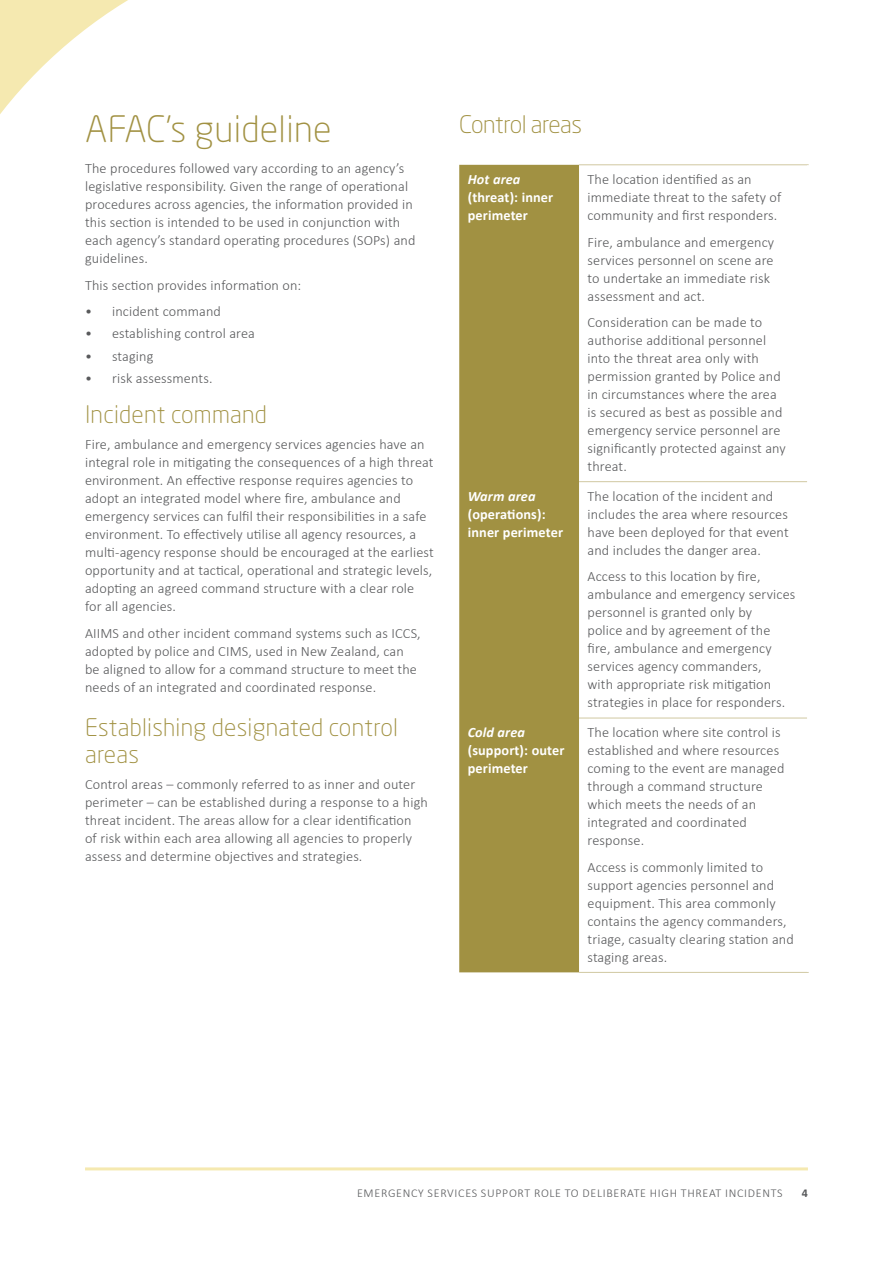
<style>
.page{position:relative;width:893px;height:1263px;background:#fff}
.page>*{position:absolute;margin:0;border:0;box-sizing:border-box;transform-origin:0 0}
.t1{font:300 36px "Neo Sans W1 G";letter-spacing:.01em;color:#a19142}
.t2{font:300 24px/27px "Neo Sans W1 G";letter-spacing:.01em;color:#a19142}
.t3{font:300 24px "Neo Sans W1 G";letter-spacing:-.02em;color:#a19142}
.body{font:300 14.25px/18px "Calibri";letter-spacing:.01em;color:#58595b}
.body-2{font:700 14.25px/18px "Calibri";letter-spacing:.01em;color:#fff}
.t4{font:300 12px "Calibri";letter-spacing:.06em;color:#58595b}
.t5{font:700 12px "Calibri";color:#58595b}
.s1{font-style:italic}
</style>
<div class="page">
<hr style="left:85px;top:1167px;width:723px;height:3px;background:#f5e9b0">
<svg style="left:0;top:0;width:128px;height:114px"></svg>
<svg style="left:459px;top:165px;width:120px;height:807px;background:#a5964b"></svg>
<hr style="left:579px;top:164px;width:230px;height:1px;background:#d0c8a1">
<hr style="left:579px;top:481px;width:228px;height:1px;background:#d0c8a1">
<hr style="left:579px;top:718px;width:228px;height:1px;background:#d0c8a1">
<hr style="left:579px;top:972px;width:230px;height:1px;background:#d0c8a1">
<p class="t1" style="left:85px;top:107px;width:248px">AFAC’s guideline</p>
<p class="body" style="left:85px;top:159px;width:332px">The procedures followed vary according to an agency’s legislative responsibility. Given the range of operational procedures across agencies, the information provided in this section is intended to be used in conjunction with each agency’s standard operating procedures (SOPs) and guidelines.</p>
<p class="body" style="left:85px;top:276px;width:218px">This section provides information on:</p>
<p class="body" style="left:85px;top:302px;width:137px">• incident command</p>
<p class="body" style="left:85px;top:324px;width:171px">• establishing control area</p>
<p class="body" style="left:85px;top:347px;width:70px">• staging</p>
<p class="body" style="left:85px;top:369px;width:129px">• risk assessments.</p>
<p class="t2" style="left:85px;top:400px;width:183px">Incident command</p>
<p class="body" style="left:85px;top:435px;width:350px">Fire, ambulance and emergency services agencies have an integral role in mitigating the consequences of a high threat environment. An effective response requires agencies to adopt an integrated model where fire, ambulance and emergency services can fulfil their responsibilities in a safe environment. To effectively utilise all agency resources, a multi-agency response should be encouraged at the earliest opportunity and at tactical, operational and strategic levels, adopting an agreed command structure with a clear role for all agencies.</p>
<p class="body" style="left:85px;top:624px;width:337px">AIIMS and other incident command systems such as ICCS, adopted by police and CIMS, used in New Zealand, can be aligned to allow for a command structure to meet the needs of an integrated and coordinated response.</p>
<p class="t2" style="left:85px;top:713px;width:315px">Establishing designated control areas</p>
<p class="body" style="left:85px;top:775px;width:344px">Control areas – commonly referred to as inner and outer perimeter – can be established during a response to a high threat incident. The areas allow for a clear identification<br>of risk within each area allowing all agencies to properly assess and determine objectives and strategies.</p>
<p class="t3" style="left:459px;top:110px;width:124px">Control areas</p>
<p class="body-2" style="left:468px;top:170px;width:87px"><span class="s1">Hot area </span>(threat): inner perimeter</p>
<p class="body" style="left:587px;top:170px;width:195px">The location identified as an immediate threat to the safety of community and first responders.</p>
<p class="body" style="left:587px;top:233px;width:188px">Fire, ambulance and emergency services personnel on scene are to undertake an immediate risk assessment and act.</p>
<p class="body" style="left:587px;top:313px;width:200px">Consideration can be made to authorise additional personnel into the threat area only with permission granted by Police and in circumstances where the area is secured as best as possible and emergency service personnel are significantly protected against any threat.</p>
<p class="body-2" style="left:468px;top:487px;width:97px"><span class="s1">Warm area </span>(operations): inner perimeter</p>
<p class="body" style="left:587px;top:487px;width:203px">The location of the incident and includes the area where resources have been deployed for that event and includes the danger area.</p>
<p class="body" style="left:587px;top:567px;width:209px">Access to this location by fire, ambulance and emergency services personnel is granted only by<br>police and by agreement of the fire, ambulance and emergency services agency commanders,<br>with appropriate risk mitigation strategies in place for responders.</p>
<p class="body-2" style="left:468px;top:723px;width:98px"><span class="s1">Cold area </span>(support): outer perimeter</p>
<p class="body" style="left:587px;top:723px;width:199px">The location where site control is established and where resources coming to the event are managed through a command structure which meets the needs of an integrated and coordinated response.</p>
<p class="body" style="left:587px;top:858px;width:208px">Access is commonly limited to support agencies personnel and equipment. This area commonly contains the agency commanders, triage, casualty clearing station and staging areas.</p>
<p class="t4" style="left:357px;top:1186px;width:427px">EMERGENCY SERVICES SUPPORT ROLE TO DELIBERATE HIGH THREAT INCIDENTS</p>
<p class="t5" style="left:802px;top:1185px;width:8px">4</p>
</div>
